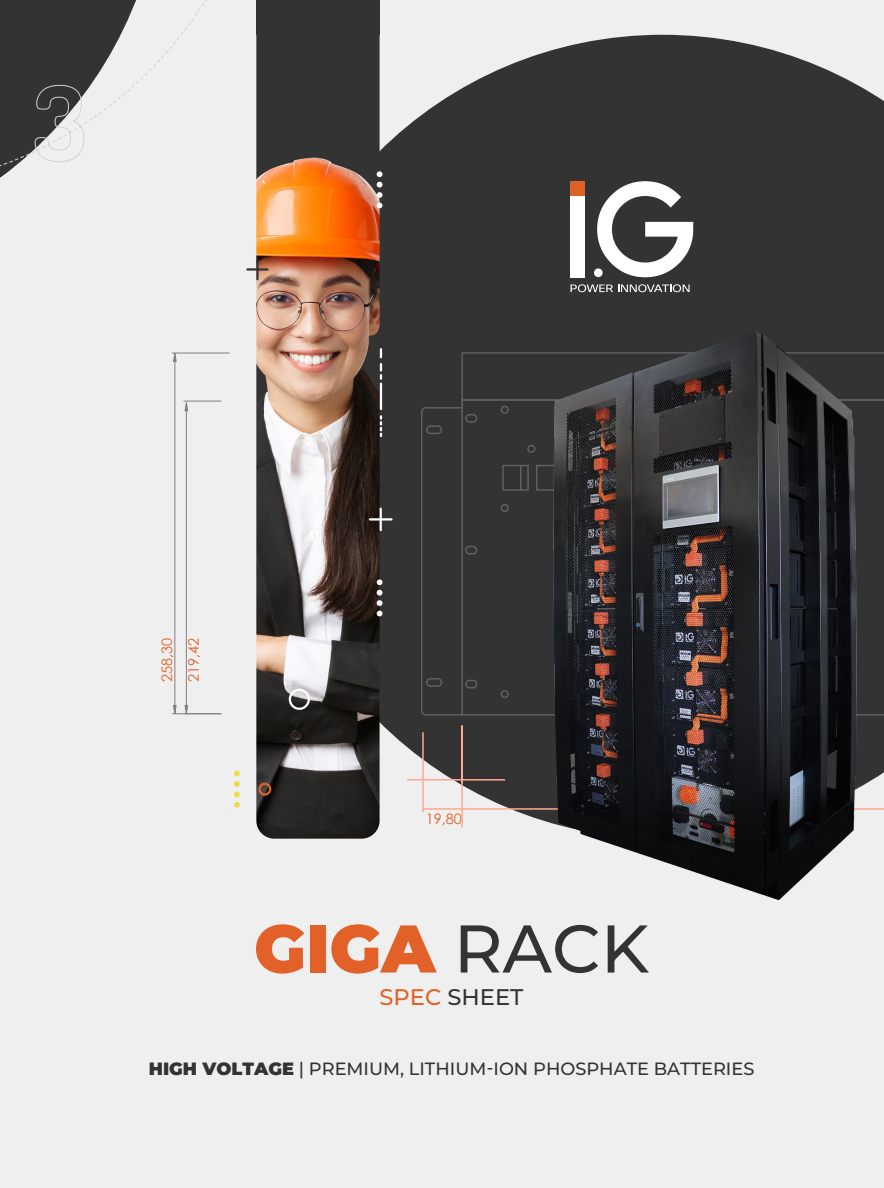
<style>
.page{position:relative;width:884px;height:1188px;background:#efefef}
.page>*{position:absolute;margin:0;border:0;box-sizing:border-box;transform-origin:0 0}
.t1{font:900 67.35px "Montserrat";color:#e16129}
.t2{font:500 22.65px "Montserrat";color:#333}
.t3{font:500 17.7px "Montserrat";color:#333}
.t4{font:14.55px/26.5px "Century Gothic";color:#e16129}
.s1{font-weight:500;color:#333}
.s2{color:#e16129}
.s3{font-weight:900}
</style>
<div class="page">
<svg style="left:379px;top:35px;width:505px;height:793px;background:#4b4b4b"></svg>
<div style="left:420px;top:352px;width:464px;height:364px;background:#333"></div>
<hr style="left:422px;top:732px;width:2px;height:80px;background:#ffa992">
<hr style="left:883px;top:732px;width:1px;height:80px;background:#ffa992">
<hr style="left:423px;top:808px;width:461px;height:2px;background:#ffa992">
<hr style="left:462px;top:779px;width:43px;height:2px;background:#ffa992">
<hr style="left:407px;top:779px;width:55px;height:2px;background:#ffa992">
<hr style="left:461px;top:726px;width:2px;height:101px;background:#ffa992">
<hr style="left:172px;top:353px;width:57px;height:1px;background:#808080">
<hr style="left:172px;top:713px;width:49px;height:1px;background:#808080">
<hr style="left:184px;top:401px;width:37px;height:1px;background:#808080">
<svg style="left:173px;top:352px;width:4px;height:363px"></svg>
<svg style="left:184px;top:402px;width:4px;height:313px"></svg>
<svg style="left:0;top:0;width:163px;height:178px"></svg>
<div style="left:256px;top:0;width:123px;height:35px;background:#333"></div>
<img style="left:256px;top:35px;width:123px;height:804px">
<img style="left:538px;top:324px;width:335px;height:576px">
<svg style="left:246px;top:259px;width:22px;height:21px"></svg>
<svg style="left:289px;top:689px;width:21px;height:21px"></svg>
<svg style="left:258px;top:782px;width:13px;height:14px"></svg>
<svg style="left:234px;top:771px;width:6px;height:37px"></svg>
<svg style="left:376px;top:579px;width:6px;height:37px"></svg>
<svg style="left:376px;top:171px;width:6px;height:37px"></svg>
<hr style="left:369px;top:696px;width:23px;height:3px;background:#333">
<hr style="left:379px;top:686px;width:3px;height:23px;background:#333">
<hr style="left:369px;top:518px;width:23px;height:3px;background:#fff">
<hr style="left:379px;top:508px;width:3px;height:23px;background:#fff">
<svg style="left:380px;top:348px;width:2px;height:32px"></svg>
<hr style="left:380px;top:383px;width:2px;height:27px;background:#fff">
<svg style="left:380px;top:415px;width:2px;height:22px"></svg>
<svg style="left:570px;top:284px;width:119px;height:8px"></svg>
<div style="left:570px;top:196px;width:15px;height:81px;background:#fff"></div>
<svg style="left:597px;top:181px;width:96px;height:96px"></svg>
<div style="left:570px;top:182px;width:15px;height:14px;background:#dd6226"></div>
<div style="left:594px;top:268px;width:8px;height:9px;background:#fff;border-radius:50%"></div>
<p class="t4" style="left:153px;top:682px;width:46px;rotate:-90deg">258,30<br>219,42</p>
<p class="t4" style="left:426px;top:805px;width:38px">19,80</p>
<h1 class="t1" style="left:254px;top:904px;width:396px">GIGA <span class="s1">RACK</span></h1>
<p class="t2" style="left:379px;top:982px;width:145px"><span class="s2">SPEC</span> SHEET</p>
<p class="t3" style="left:149px;top:1057px;width:607px"><span class="s3">HIGH VOLTAGE</span> | PREMIUM, LITHIUM-ION PHOSPHATE BATTERIES</p>
</div>
